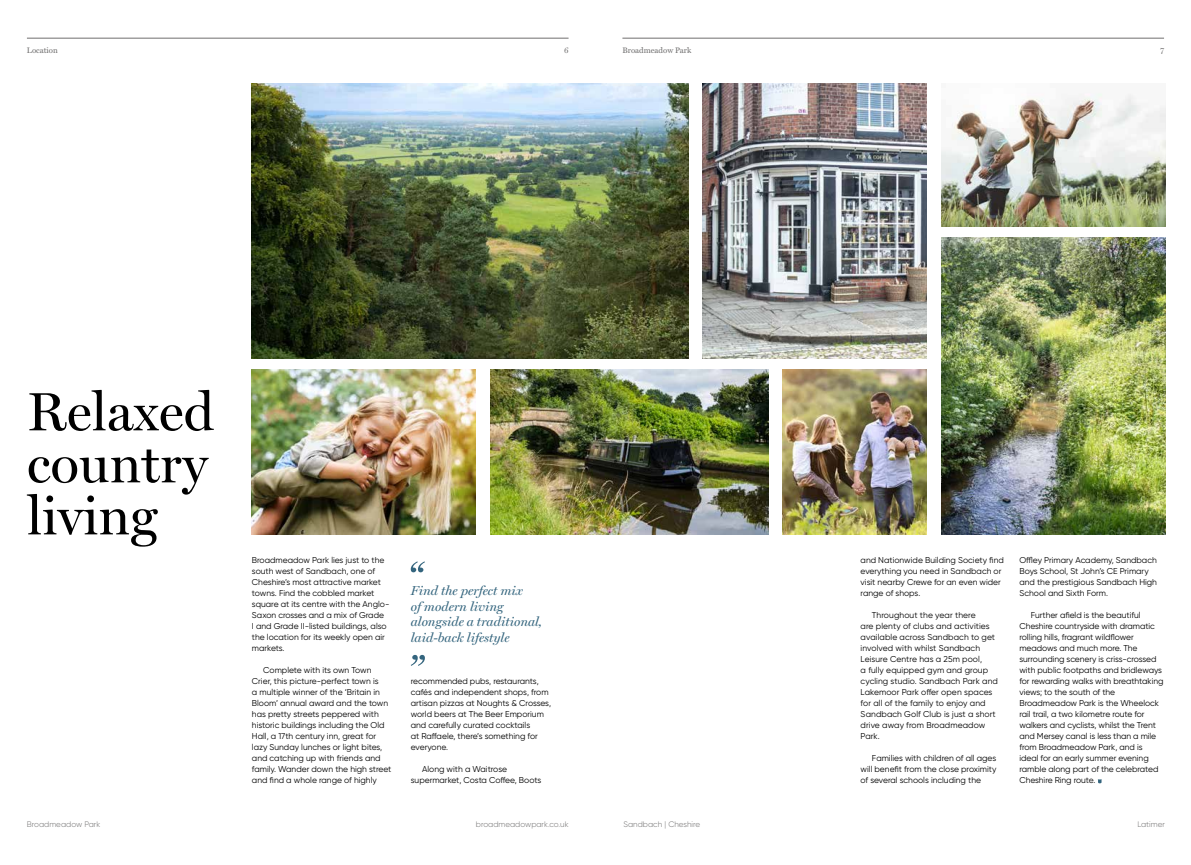
<style>
.page{position:relative;width:1191px;height:865px;background:#fff}
.page>*{position:absolute;margin:0;border:0;box-sizing:border-box;transform-origin:0 0}
.t1{font:54.2px/52px "Miller Display";color:#000}
.t2{font:italic 13px/15.6px "Miller Display";color:#34657e}
.t3{font:8.5px/11px "Gilroy";color:#000}
.t4{font:300 8px "Gilroy";color:#706f6f}
.t5{font:8px "Miller Text Roman";color:#706f6f}
.t6{font:8px "Miller Display";color:#706f6f}
</style>
<div class="page">
<hr style="left:622px;top:38px;width:542px;height:1px;background:#706f6f">
<img style="left:941px;top:93px;width:224px;height:133px">
<img style="left:782px;top:369px;width:145px;height:165px">
<img style="left:490px;top:369px;width:278px;height:165px">
<img style="left:703px;top:83px;width:224px;height:275px">
<img style="left:941px;top:237px;width:224px;height:297px">
<svg style="left:1097px;top:779px;width:5px;height:4px"></svg>
<hr style="left:27px;top:38px;width:541px;height:1px;background:#706f6f">
<img style="left:252px;top:83px;width:436px;height:275px">
<img style="left:252px;top:369px;width:224px;height:165px">
<svg style="left:411px;top:561px;width:14px;height:11px"></svg>
<svg style="left:411px;top:655px;width:14px;height:11px"></svg>
<p class="t5" style="left:27px;top:46px;width:32px">Location</p>
<p class="t6" style="left:564px;top:46px;width:6px">6</p>
<p class="t5" style="left:622px;top:46px;width:70px">Broadmeadow Park</p>
<p class="t6" style="left:1160px;top:46px;width:6px">7</p>
<h1 class="t1" style="left:27px;top:385px;width:189px">Relaxed country living</h1>
<p class="t4" style="left:27px;top:819px;width:75px">Broadmeadow Park</p>
<p class="t3" style="left:252px;top:554px;width:139px">Broadmeadow Park lies just to the south west of Sandbach, one of<br>Cheshire’s most attractive market towns. Find the cobbled market square at its centre with the Anglo-<br>Saxon crosses and a mix of Grade<br>I and Grade II-listed buildings, also the location for its weekly open air markets.</p>
<p class="t3" style="left:252px;top:664px;width:141px;text-indent:11px">Complete with its own Town Crier, this picture-perfect town is<br>a multiple winner of the ‘Britain in Bloom’ annual award and the town has pretty streets peppered with historic buildings including the Old Hall, a 17th century inn, great for lazy Sunday lunches or light bites, and catching up with friends and family. Wander down the high street and find a whole range of highly</p>
<h2 class="t2" style="left:411px;top:583px;width:133px">Find the perfect mix<br>of modern living alongside a traditional, laid-back lifestyle</h2>
<p class="t3" style="left:411px;top:675px;width:142px">recommended pubs, restaurants, cafés and independent shops, from artisan pizzas at Noughts &amp; Crosses, world beers at The Beer Emporium and carefully curated cocktails<br>at Raffaele, there’s something for everyone.</p>
<p class="t3" style="left:411px;top:763px;width:132px;text-indent:11px">Along with a Waitrose supermarket, Costa Coffee, Boots</p>
<p class="t4" style="left:476px;top:819px;width:94px">broadmeadowpark.co.uk</p>
<p class="t3" style="left:860px;top:554px;width:145px">and Nationwide Building Society find everything you need in Sandbach or visit nearby Crewe for an even wider range of shops.</p>
<p class="t3" style="left:860px;top:609px;width:139px;text-indent:11px">Throughout the year there<br>are plenty of clubs and activities available across Sandbach to get involved with whilst Sandbach<br>Leisure Centre has a 25m pool,<br>a fully equipped gym and group cycling studio. Sandbach Park and<br>Lakemoor Park offer open spaces for all of the family to enjoy and<br>Sandbach Golf Club is just a short drive away from Broadmeadow<br>Park.</p>
<p class="t3" style="left:860px;top:752px;width:137px;text-align:justify;text-indent:11px">Families with children of all ages will benefit from the close proximity of several schools including the</p>
<p class="t3" style="left:1019px;top:554px;width:139px">Offley Primary Academy, Sandbach<br>Boys School, St John’s CE Primary and the prestigious Sandbach High<br>School and Sixth Form.</p>
<p class="t3" style="left:1019px;top:609px;width:145px;text-indent:11px">Further afield is the beautiful Cheshire countryside with dramatic rolling hills, fragrant wildflower meadows and much more. The surrounding scenery is criss-crossed with public footpaths and bridleways for rewarding walks with breathtaking views; to the south of the Broadmeadow Park is the Wheelock rail trail, a two kilometre route for walkers and cyclists, whilst the Trent and Mersey canal is less than a mile from Broadmeadow Park, and is ideal for an early summer evening ramble along part of the celebrated Cheshire Ring route.</p>
<p class="t4" style="left:623px;top:819px;width:78px">Sandbach | Cheshire</p>
<p class="t4" style="left:1137px;top:819px;width:29px">Latimer</p>
</div>
